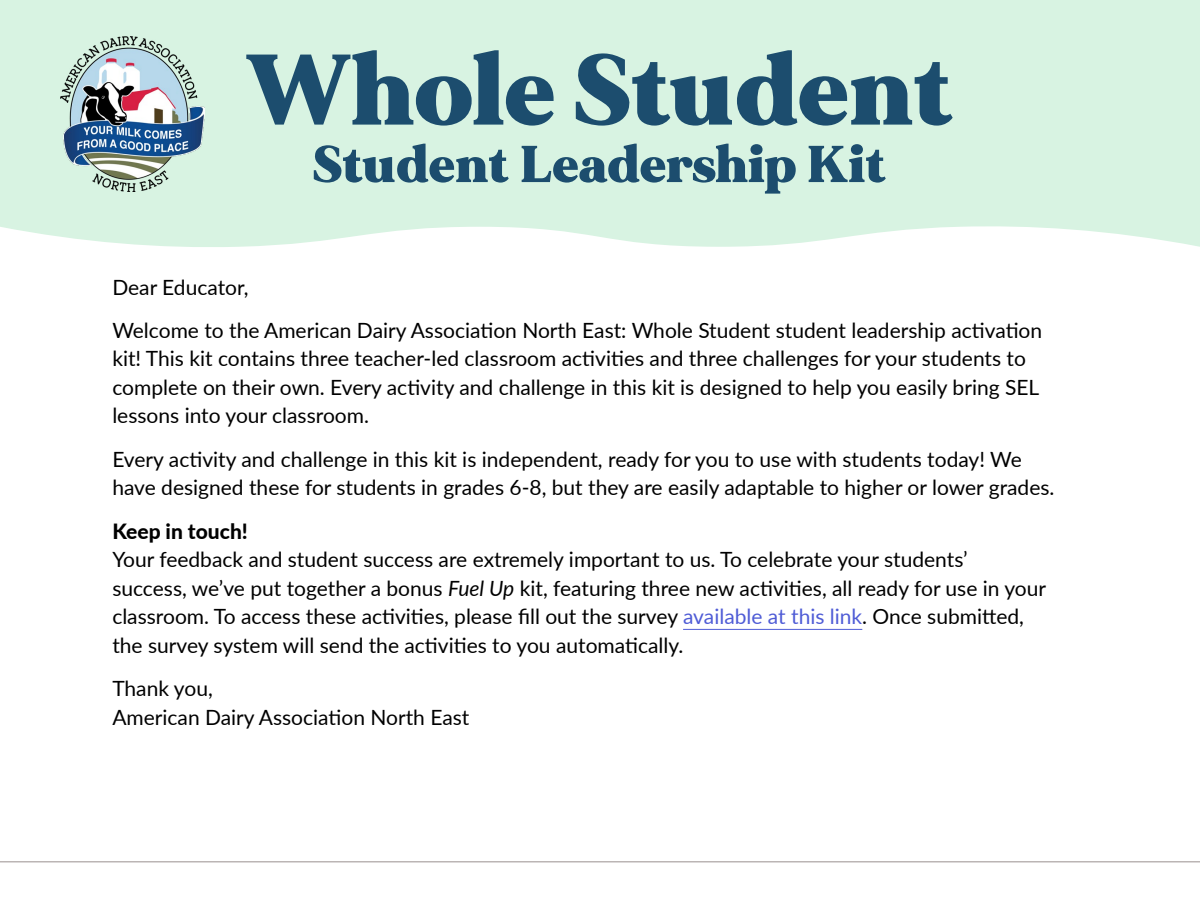
<style>
.page{position:relative;width:1200px;height:900px;background:#fff}
.page>*{position:absolute;margin:0;border:0;box-sizing:border-box;transform-origin:0 0}
.t1{font:900 100.05px "MADE Mirage";letter-spacing:.01em;color:#1c4d6e}
.t2{font:900 51.75px "MADE Mirage";letter-spacing:.01em;color:#1c4d6e}
.t3{font:21px/28.5px "Lato";color:#000}
.t4{font:800 21px "Lato";color:#000}
.s1{font-style:italic}
.s2{color:#4f5cd6}
</style>
<div class="page">
<div style="left:0;top:0;width:1200px;height:247px;background:#d8f3e2"></div>
<hr style="left:683px;top:629px;width:179px;height:1px;background:#4f5cd6">
<img style="left:61px;top:36px;width:143px;height:155px">
<hr style="left:0;top:861px;width:1200px;height:1px;background:#bbb5b4">
<h1 class="t1" style="left:246px;top:22px;width:710px">Whole Student</h1>
<h2 class="t2" style="left:313px;top:129px;width:575px">Student Leadership Kit</h2>
<p class="t3" style="left:112px;top:264px;width:931px;line-height:43.5px">Dear Educator,<br>Welcome to the American Dairy Association North East: Whole Student student leadership activation</p>
<p class="t3" style="left:112px;top:344px;width:928px">kit! This kit contains three teacher-led classroom activities and three challenges for your students to complete on their own. Every activity and challenge in this kit is designed to help you easily bring SEL lessons into your classroom.</p>
<p class="t3" style="left:112px;top:444px;width:944px">Every activity and challenge in this kit is independent, ready for you to use with students today! We have designed these for students in grades 6-8, but they are easily adaptable to higher or lower grades.</p>
<p class="t4" style="left:112px;top:516px;width:137px">Keep in touch!</p>
<p class="t3" style="left:112px;top:545px;width:935px">Your feedback and student success are extremely important to us. To celebrate your students’ success, we’ve put together a bonus <span class="s1">Fuel Up</span> kit, featuring three new activities, all ready for use in your classroom. To access these activities, please fill out the survey <span class="s2">available at this link</span>. Once submitted, the survey system will send the activities to you automatically.</p>
<p class="t3" style="left:112px;top:674px;width:359px">Thank you,<br>American Dairy Association North East</p>
</div>
